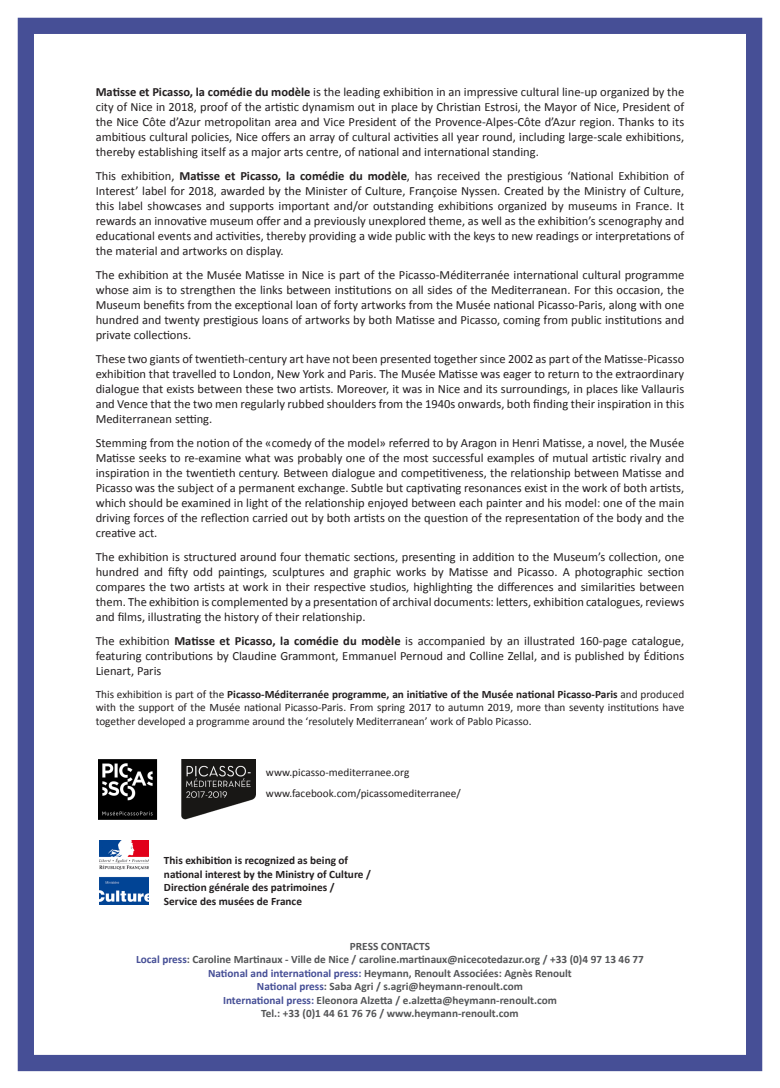
<style>
.page{position:relative;width:780px;height:1088px;background:#fff}
.page>*{position:absolute;margin:0;border:0;box-sizing:border-box;transform-origin:0 0}
.t1{font:12.5px/15px "Calibri";color:#231f20;text-align:justify}
.t2{font:11.25px/13.5px "Calibri";color:#231f20;text-align:justify}
.t3{font:700 11.25px "Calibri";color:#545557}
.t4{font:700 11.25px/13.5px "Calibri";color:#231f20}
.s1{font-weight:700}
.s2{color:#464f96}
</style>
<div class="page">
<div style="left:18px;top:18px;width:744px;height:1053px;border:16px solid #464f96"></div>
<img style="left:98px;top:759px;width:157px;height:60px">
<img style="left:99px;top:841px;width:50px;height:64px">
<p class="t1" style="left:96px;top:85px;width:590px"><span class="s1">Matisse et Picasso, la comédie du modèle</span> is the leading exhibition in an impressive cultural line-up organized by the city of Nice in 2018, proof of the artistic dynamism out in place by Christian Estrosi, the Mayor of Nice, President of the Nice Côte d’Azur metropolitan area and Vice President of the Provence-Alpes-Côte d’Azur region. Thanks to its ambitious cultural policies, Nice offers an array of cultural activities all year round, including large-scale exhibitions, thereby establishing itself as a major arts centre, of national and international standing.</p>
<p class="t1" style="left:96px;top:169px;width:590px">This exhibition, <span class="s1">Matisse et Picasso, la comédie du modèle</span>, has received the prestigious ‘National Exhibition of Interest’ label for 2018, awarded by the Minister of Culture, Françoise Nyssen. Created by the Ministry of Culture, this label showcases and supports important and/or outstanding exhibitions organized by museums in France. It rewards an innovative museum offer and a previously unexplored theme, as well as the exhibition’s scenography and educational events and activities, thereby providing a wide public with the keys to new readings or interpretations of the material and artworks on display.</p>
<p class="t1" style="left:96px;top:268px;width:590px">The exhibition at the Musée Matisse in Nice is part of the Picasso-Méditerranée international cultural programme whose aim is to strengthen the links between institutions on all sides of the Mediterranean. For this occasion, the Museum benefits from the exceptional loan of forty artworks from the Musée national Picasso-Paris, along with one hundred and twenty prestigious loans of artworks by both Matisse and Picasso, coming from public institutions and private collections.</p>
<p class="t1" style="left:96px;top:352px;width:590px">These two giants of twentieth-century art have not been presented together since 2002 as part of the Matisse-Picasso exhibition that travelled to London, New York and Paris. The Musée Matisse was eager to return to the extraordinary dialogue that exists between these two artists. Moreover, it was in Nice and its surroundings, in places like Vallauris and Vence that the two men regularly rubbed shoulders from the 1940s onwards, both finding their inspiration in this Mediterranean setting.</p>
<p class="t1" style="left:96px;top:436px;width:590px">Stemming from the notion of the «comedy of the model» referred to by Aragon in Henri Matisse, a novel, the Musée Matisse seeks to re-examine what was probably one of the most successful examples of mutual artistic rivalry and inspiration in the twentieth century. Between dialogue and competitiveness, the relationship between Matisse and Picasso was the subject of a permanent exchange. Subtle but captivating resonances exist in the work of both artists, which should be examined in light of the relationship enjoyed between each painter and his model: one of the main driving forces of the reflection carried out by both artists on the question of the representation of the body and the creative act.</p>
<p class="t1" style="left:96px;top:550px;width:590px">The exhibition is structured around four thematic sections, presenting in addition to the Museum’s collection, one hundred and fifty odd paintings, sculptures and graphic works by Matisse and Picasso. A photographic section compares the two artists at work in their respective studios, highlighting the differences and similarities between them. The exhibition is complemented by a presentation of archival documents: letters, exhibition catalogues, reviews and films, illustrating the history of their relationship.</p>
<p class="t1" style="left:96px;top:634px;width:590px">The exhibition <span class="s1">Matisse et Picasso, la comédie du modèle</span> is accompanied by an illustrated 160-page catalogue, featuring contributions by Claudine Grammont, Emmanuel Pernoud and Colline Zellal, and is published by Éditions Lienart, Paris</p>
<p class="t2" style="left:96px;top:687px;width:590px">This exhibition is part of the <span class="s1">Picasso-Méditerranée programme, an initiative of the Musée national Picasso-Paris</span> and produced with the support of the Musée national Picasso-Paris. From spring 2017 to autumn 2019, more than seventy institutions have together developed a programme around the ‘resolutely Mediterranean’ work of Pablo Picasso.</p>
<p class="t2" style="left:266px;top:766px;width:145px">www.picasso-mediterranee.org</p>
<p class="t2" style="left:266px;top:787px;width:196px">www.facebook.com/picassomediterranee/</p>
<p class="t4" style="left:164px;top:854px;width:208px">This exhibition is recognized as being of national interest by the Ministry of Culture /</p>
<p class="t4" style="left:164px;top:881px;width:172px">Direction générale des patrimoines /</p>
<p class="t4" style="left:164px;top:894px;width:139px">Service des musées de France</p>
<p class="t3" style="left:350px;top:938px;width:81px">PRESS CONTACTS</p>
<p class="t3" style="left:136px;top:952px;width:509px"><span class="s2">Local press</span>: Caroline Martinaux - Ville de Nice / caroline.martinaux@nicecotedazur.org / +33 (0)4 97 13 46 77</p>
<p class="t3" style="left:208px;top:965px;width:365px"><span class="s2">National and international press:</span> Heymann, Renoult Associées: Agnès Renoult</p>
<p class="t3" style="left:257px;top:979px;width:268px"><span class="s2">National press</span>: Saba Agri / s.agri@heymann-renoult.com</p>
<p class="t3" style="left:223px;top:992px;width:335px"><span class="s2">International press:</span> Eleonora Alzetta / e.alzetta@heymann-renoult.com</p>
<p class="t3" style="left:261px;top:1006px;width:259px">Tel.: +33 (0)1 44 61 76 76 / www.heymann-renoult.com</p>
</div>
